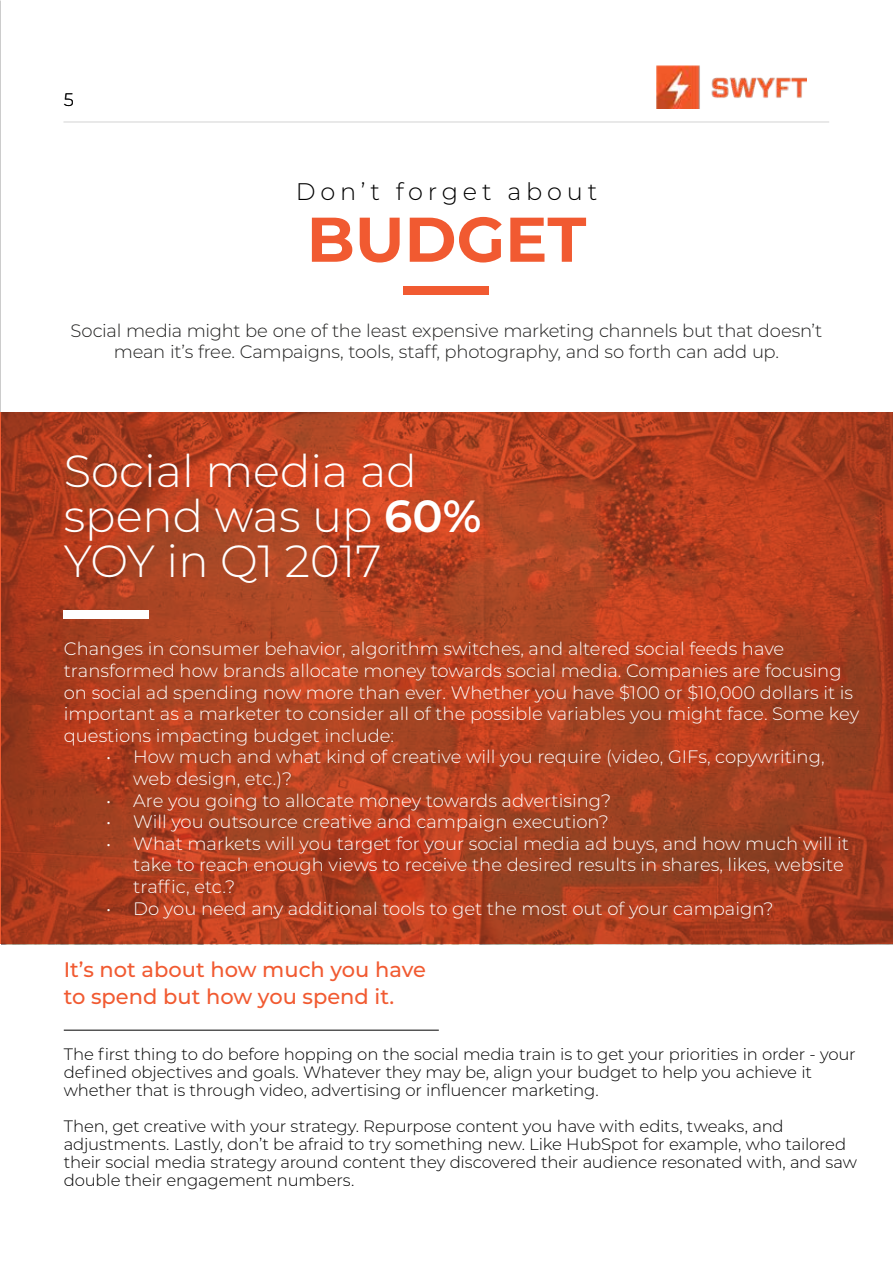
<style>
.page{position:relative;width:893px;height:1263px;background:#fff}
.page>*{position:absolute;margin:0;border:0;box-sizing:border-box;transform-origin:0 0}
.t1{font:700 63px "Montserrat";color:#f15a31}
.t2{font:300 45px/45px "Montserrat";color:#fff}
.t3{font:300 24px "Montserrat";letter-spacing:.2em;color:#000}
.t4{font:500 21px/27px "Montserrat";color:#f15a31}
.t5{font:300 18px/21.6px "Montserrat";color:#fff}
.t6{font:300 18px/21px "Montserrat";letter-spacing:-.015em;color:#20201f;text-align:center}
.t7{font:300 18px "Montserrat";color:#000}
.t8{font:300 16.5px/18px "Montserrat";letter-spacing:-.01em;color:#000}
.s1{font-weight:600}
</style>
<div class="page">
<img style="left:0;top:0;width:1px;height:412px">
<img style="left:1px;top:412px;width:892px;height:532px">
<img style="left:657px;top:66px;width:150px;height:43px">
<hr style="left:63px;top:122px;width:766px;height:1px;background:#d4d4d4">
<div style="left:404px;top:287px;width:85px;height:8px;background:#f15a31"></div>
<div style="left:64px;top:610px;width:85px;height:9px;background:#fff"></div>
<hr style="left:64px;top:1030px;width:375px;height:1px;background:#000">
<p class="t7" style="left:64px;top:88px;width:12px">5</p>
<h3 class="t3" style="left:296px;top:175px;width:303px">Don’t forget about</h3>
<h1 class="t1" style="left:307px;top:194px;width:281px">BUDGET</h1>
<p class="t6" style="left:71px;top:320px;width:753px">Social media might be one of the least expensive marketing channels but that doesn’t mean it’s free. Campaigns, tools, staff, photography, and so forth can add up.</p>
<h2 class="t2" style="left:64px;top:447px;width:419px">Social media ad spend was up <span class="s1">60%<br></span>YOY in Q1 2017</h2>
<p class="t5" style="left:64px;top:637px;width:797px">Changes in consumer behavior, algorithm switches, and altered social feeds have transformed how brands allocate money towards social media. Companies are focusing on social ad spending now more than ever. Whether you have $100 or $10,000 dollars it is important as a marketer to consider all of the possible variables you might face. Some key questions impacting budget include:</p>
<p class="t5" style="left:133px;top:745px;width:693px;text-indent:-27px">• How much and what kind of creative will you require (video, GIFs, copywriting, web design, etc.)?</p>
<p class="t5" style="left:106px;top:789px;width:507px">• Are you going to allocate money towards advertising?</p>
<p class="t5" style="left:106px;top:810px;width:504px">• Will you outsource creative and campaign execution?</p>
<p class="t5" style="left:133px;top:832px;width:717px;text-indent:-27px">• What markets will you target for your social media ad buys, and how much will it take to reach enough views to receive the desired results in shares, likes, website traffic, etc.?</p>
<p class="t5" style="left:106px;top:897px;width:669px">• Do you need any additional tools to get the most out of your campaign?</p>
<p class="t4" style="left:64px;top:955px;width:364px">It’s not about how much you have to spend but how you spend it.</p>
<p class="t8" style="left:64px;top:1045px;width:793px">The first thing to do before hopping on the social media train is to get your priorities in order - your defined objectives and goals. Whatever they may be, align your budget to help you achieve it whether that is through video, advertising or influencer marketing.</p>
<p class="t8" style="left:64px;top:1117px;width:795px">Then, get creative with your strategy. Repurpose content you have with edits, tweaks, and adjustments. Lastly, don’t be afraid to try something new. Like HubSpot for example, who tailored their social media strategy around content they discovered their audience resonated with, and saw double their engagement numbers.</p>
</div>
